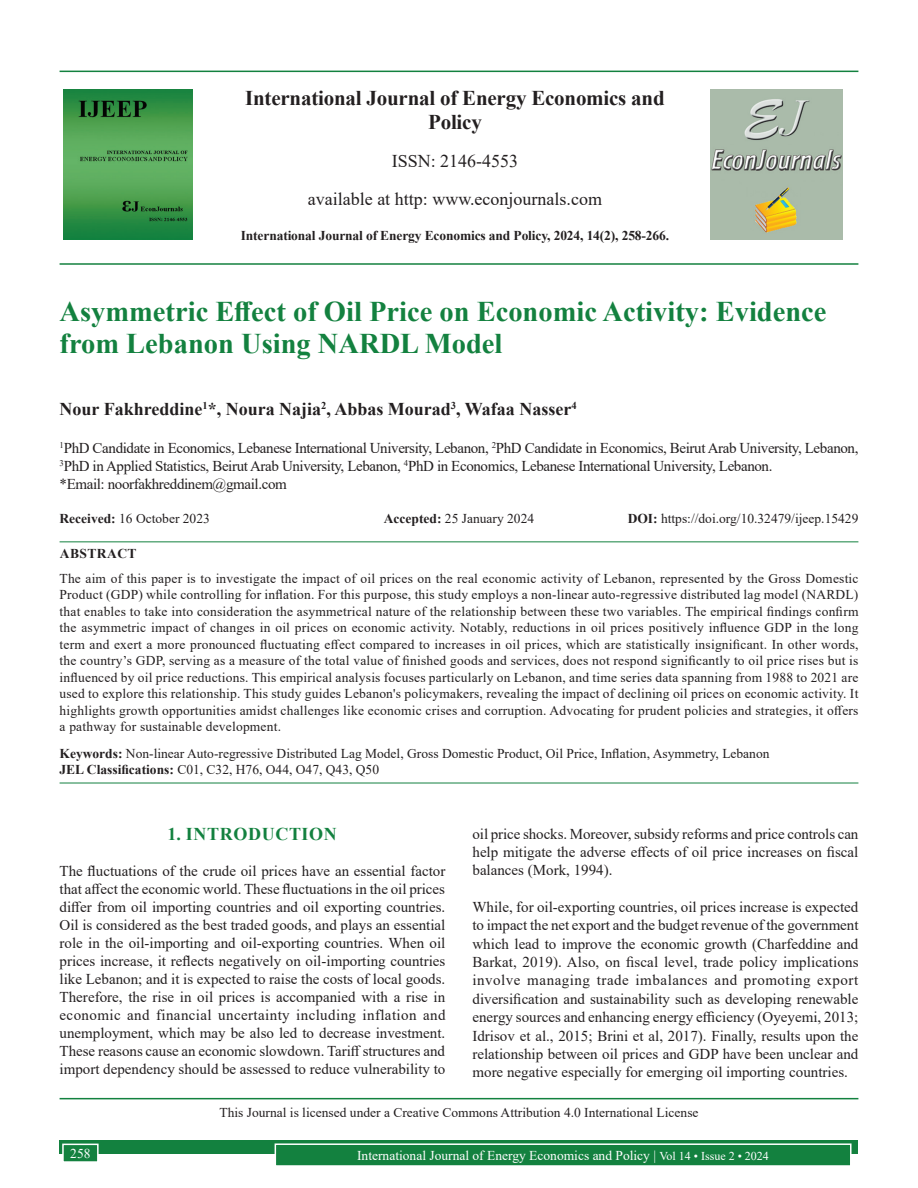
<style>
.page{position:relative;width:918px;height:1188px;background:#fff}
.page>*{position:absolute;margin:0;border:0;box-sizing:border-box;transform-origin:0 0}
.AT{font:700 28.5px/31.5px "Times New Roman";color:#13813f}
.JN{font:700 21px/24px "Times New Roman";letter-spacing:-.01em;color:#231f20;text-align:center}
.AU{font:700 18px "Times New Roman";color:#231f20}
.ISSN{font:18px "Times New Roman";color:#231f20}
.t1{font:700 18px "Times New Roman";letter-spacing:.035em;color:#13813f}
.TX{font:15px/18px "Times New Roman";color:#231f20;text-align:justify}
.AFF{font:15px/18px "Times New Roman";letter-spacing:-.025em;color:#231f20}
.ABS{font:13.5px/16.5px "Times New Roman";letter-spacing:.015em;color:#231f20;text-align:justify}
.KWD{font:13.5px/16.2px "Times New Roman";color:#231f20}
.HIS{font:13.5px "Times New Roman";color:#231f20}
.CCA{font:13.5px "Times New Roman";color:#231f20}
.Folio{font:13.5px "Times New Roman";color:#fff}
.JD{font:700 13.5px "Times New Roman";letter-spacing:-.01em;color:#231f20}
.ABSH{font:700 13.5px "Times New Roman";letter-spacing:.035em;color:#231f20}
.s1{font-weight:700}
.s2{font-size:12px}
</style>
<div class="page">
<div style="left:60px;top:1140px;width:798px;height:13px;background:#13813f"></div>
<div style="left:275px;top:1144px;width:576px;height:22px;background:#13813f"></div>
<div style="left:275px;top:1143px;width:577px;height:24px;border:2px solid #fff"></div>
<div style="left:63px;top:1144px;width:35px;height:18px;background:#13813f"></div>
<div style="left:62px;top:1144px;width:37px;height:19px;border:2px solid #fff"></div>
<hr style="left:60px;top:71px;width:798px;height:1px;background:#13813f">
<hr style="left:60px;top:263px;width:798px;height:2px;background:#13813f">
<img style="left:64px;top:89px;width:129px;height:151px">
<img style="left:711px;top:89px;width:132px;height:150px">
<hr style="left:60px;top:541px;width:798px;height:1px;background:#13813f">
<hr style="left:60px;top:783px;width:798px;height:1px;background:#13813f">
<hr style="left:60px;top:1098px;width:798px;height:1px;background:#13813f">
<p class="JN" style="left:245px;top:85px;width:421px">International Journal of Energy Economics and<br>Policy</p>
<p class="ISSN" style="left:392px;top:148px;width:128px">ISSN: 2146-4553</p>
<p class="ISSN" style="left:308px;top:186px;width:296px">available at http: www.econjournals.com</p>
<p class="JD" style="left:241px;top:226px;width:430px">International Journal of Energy Economics and Policy, 2024, 14(2), 258-266.</p>
<p class="AT" style="left:60px;top:295px;width:769px">Asymmetric Effect of Oil Price on Economic Activity: Evidence from Lebanon Using NARDL Model</p>
<p class="AU" style="left:60px;top:396px;width:519px">Nour Fakhreddine<sup>1</sup>*, Noura Najia<sup>2</sup>, Abbas Mourad<sup>3</sup>, Wafaa Nasser<sup>4</sup></p>
<p class="AFF" style="left:60px;top:438px;width:800px"><sup>1</sup>PhD Candidate in Economics, Lebanese International University, Lebanon, <sup>2</sup>PhD Candidate in Economics, Beirut Arab University, Lebanon,<br><sup>3</sup>PhD in Applied Statistics, Beirut Arab University, Lebanon, <sup>4</sup>PhD in Economics, Lebanese International University, Lebanon.<br>*Email: noorfakhreddinem@gmail.com</p>
<p class="HIS" style="left:60px;top:509px;width:152px"><span class="s1">Received:</span> 16 October 2023</p>
<p class="HIS" style="left:384px;top:509px;width:152px"><span class="s1">Accepted:</span> 25 January 2024</p>
<p class="HIS" style="left:628px;top:509px;width:232px"><span class="s1">DOI:</span> https://doi.org/10.32479/ijeep.15429</p>
<p class="ABSH" style="left:60px;top:543px;width:78px">ABSTRACT</p>
<p class="ABS" style="left:60px;top:570px;width:801px">The aim of this paper is to investigate the impact of oil prices on the real economic activity of Lebanon, represented by the Gross Domestic Product (GDP) while controlling for inflation. For this purpose, this study employs a non-linear auto-regressive distributed lag model (NARDL) that enables to take into consideration the asymmetrical nature of the relationship between these two variables. The empirical findings confirm the asymmetric impact of changes in oil prices on economic activity. Notably, reductions in oil prices positively influence GDP in the long term and exert a more pronounced fluctuating effect compared to increases in oil prices, which are statistically insignificant. In other words, the country’s GDP, serving as a measure of the total value of finished goods and services, does not respond significantly to oil price rises but is influenced by oil price reductions. This empirical analysis focuses particularly on Lebanon, and time series data spanning from 1988 to 2021 are used to explore this relationship. This study guides Lebanon's policymakers, revealing the impact of declining oil prices on economic activity. It highlights growth opportunities amidst challenges like economic crises and corruption. Advocating for prudent policies and strategies, it offers a pathway for sustainable development.</p>
<p class="KWD" style="left:60px;top:745px;width:712px"><span class="s1">Keywords:</span> Non-linear Auto-regressive Distributed Lag Model, Gross Domestic Product, Oil Price, Inflation, Asymmetry, Lebanon<br><span class="s1">JEL Classifications:</span> C01, C32, H76, O44, O47, Q43, Q50</p>
<h1 class="t1" style="left:168px;top:821px;width:171px">1. INTRODUCTION</h1>
<p class="TX" style="left:60px;top:862px;width:387px">The fluctuations of the crude oil prices have an essential factor that affect the economic world. These fluctuations in the oil prices differ from oil importing countries and oil exporting countries.<br>Oil is considered as the best traded goods, and plays an essential role in the oil-importing and oil-exporting countries. When oil prices increase, it reflects negatively on oil-importing countries like Lebanon; and it is expected to raise the costs of local goods.<br>Therefore, the rise in oil prices is accompanied with a rise in economic and financial uncertainty including inflation and unemployment, which may be also led to decrease investment.<br>These reasons cause an economic slowdown. Tariff structures and import dependency should be assessed to reduce vulnerability to</p>
<p class="TX" style="left:472px;top:824px;width:387px;line-height:18.5px">oil price shocks. Moreover, subsidy reforms and price controls can help mitigate the adverse effects of oil price increases on fiscal balances (Mork, 1994).</p>
<p class="TX" style="left:472px;top:897px;width:388px;line-height:18.5px">While, for oil-exporting countries, oil prices increase is expected to impact the net export and the budget revenue of the government which lead to improve the economic growth (Charfeddine and Barkat, 2019). Also, on fiscal level, trade policy implications involve managing trade imbalances and promoting export diversification and sustainability such as developing renewable energy sources and enhancing energy efficiency (Oyeyemi, 2013; Idrisov et al., 2015; Brini et al, 2017). Finally, results upon the relationship between oil prices and GDP have been unclear and more negative especially for emerging oil importing countries.</p>
<p class="CCA" style="left:219px;top:1103px;width:481px">This Journal is licensed under a Creative Commons Attribution 4.0 International License</p>
<p class="Folio" style="left:70px;top:1144px;width:22px">258</p>
<p class="Folio" style="left:357px;top:1146px;width:413px">International Journal of Energy Economics and Policy | <span class="s2">Vol 14 • Issue 2 • 2024</span></p>
</div>
